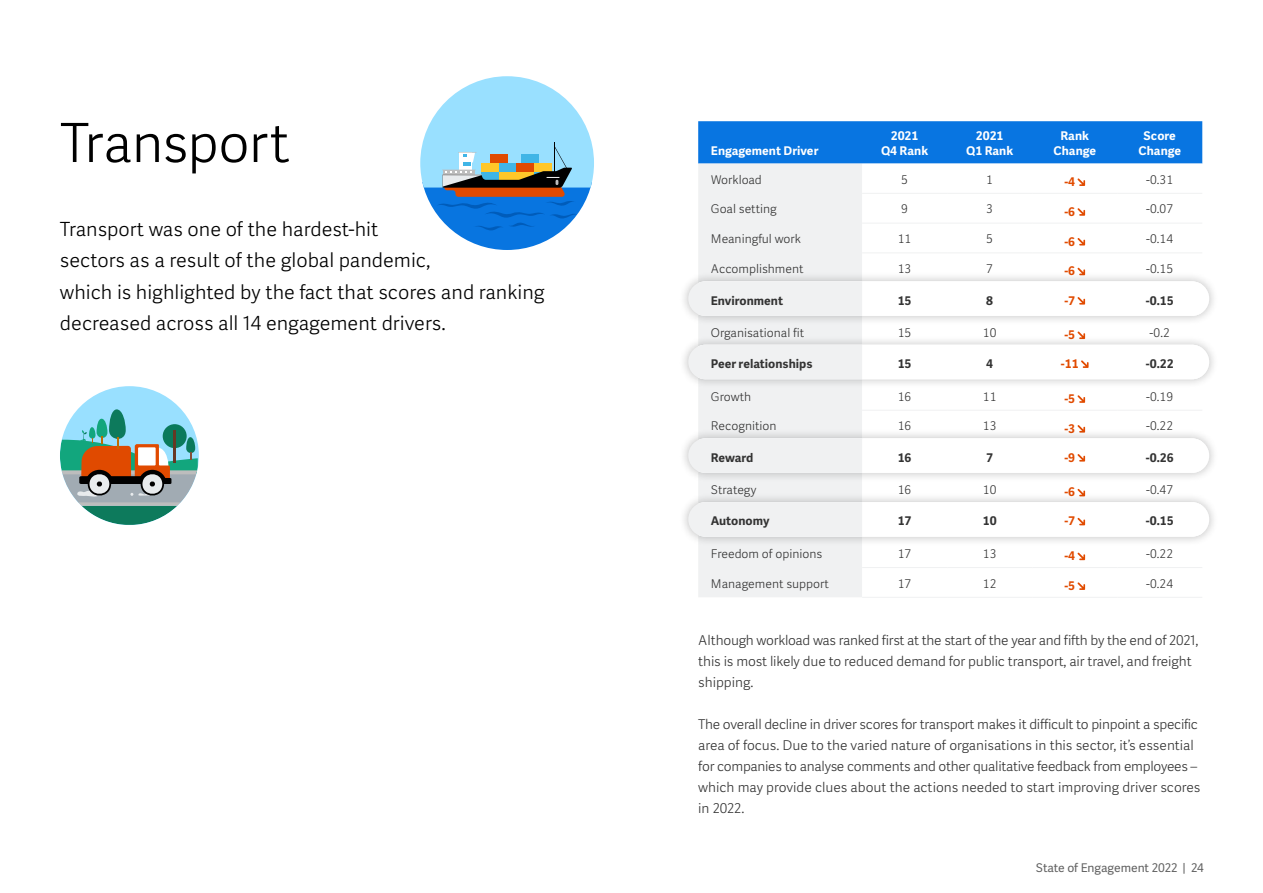
<style>
.page{position:relative;width:1263px;height:893px;background:#fff}
.page>*{position:absolute;margin:0;border:0;box-sizing:border-box;transform-origin:0 0}
.t1{font:300 54px "Workday Adelle Sans";letter-spacing:-.015em;color:#000}
.t2{font:300 19.5px/31.5px "Workday Adelle Sans";color:#000}
.t3{font:300 13.5px/21px "Workday Adelle Sans";letter-spacing:-.02em;color:#333}
.t4{font:300 12px "Workday Adelle Sans";color:#333}
.t5{font:700 12px "Workday Adelle Sans";color:#333}
.t6{font:700 12px/15px "Workday Adelle Sans";color:#fff;text-align:center}
.t7{font:700 12px "Workday Adelle Sans";color:#e14b00}
.t8{font:12px "Workday Adelle Sans";color:#616161}
</style>
<div class="page">
<div style="left:698px;top:121px;width:504px;height:43px;background:#0875e1"></div>
<div style="left:698px;top:164px;width:164px;height:433px;background:#f0f1f2"></div>
<hr style="left:862px;top:193px;width:85px;height:1px;background:#f0f1f2">
<hr style="left:947px;top:193px;width:85px;height:1px;background:#f0f1f2">
<hr style="left:1032px;top:193px;width:85px;height:1px;background:#f0f1f2">
<hr style="left:1117px;top:193px;width:85px;height:1px;background:#f0f1f2">
<hr style="left:862px;top:223px;width:85px;height:1px;background:#f0f1f2">
<hr style="left:947px;top:223px;width:85px;height:1px;background:#f0f1f2">
<hr style="left:1032px;top:223px;width:85px;height:1px;background:#f0f1f2">
<hr style="left:1117px;top:223px;width:85px;height:1px;background:#f0f1f2">
<hr style="left:862px;top:252px;width:85px;height:1px;background:#f0f1f2">
<hr style="left:947px;top:252px;width:85px;height:1px;background:#f0f1f2">
<hr style="left:1032px;top:252px;width:85px;height:1px;background:#f0f1f2">
<hr style="left:1117px;top:252px;width:85px;height:1px;background:#f0f1f2">
<hr style="left:862px;top:410px;width:85px;height:1px;background:#f0f1f2">
<hr style="left:947px;top:410px;width:85px;height:1px;background:#f0f1f2">
<hr style="left:1032px;top:410px;width:85px;height:1px;background:#f0f1f2">
<hr style="left:1117px;top:410px;width:85px;height:1px;background:#f0f1f2">
<hr style="left:862px;top:567px;width:85px;height:1px;background:#f0f1f2">
<hr style="left:947px;top:567px;width:85px;height:1px;background:#f0f1f2">
<hr style="left:1032px;top:567px;width:85px;height:1px;background:#f0f1f2">
<hr style="left:1117px;top:567px;width:85px;height:1px;background:#f0f1f2">
<hr style="left:862px;top:597px;width:85px;height:1px;background:#f0f1f2">
<hr style="left:947px;top:597px;width:85px;height:1px;background:#f0f1f2">
<hr style="left:1032px;top:597px;width:85px;height:1px;background:#f0f1f2">
<hr style="left:1117px;top:597px;width:85px;height:1px;background:#f0f1f2">
<svg style="left:1077px;top:178px;width:8px;height:8px"></svg>
<svg style="left:1077px;top:208px;width:8px;height:8px"></svg>
<svg style="left:1077px;top:238px;width:8px;height:7px"></svg>
<svg style="left:1077px;top:268px;width:8px;height:3px"></svg>
<svg style="left:1077px;top:331px;width:8px;height:4px"></svg>
<svg style="left:1077px;top:395px;width:8px;height:8px"></svg>
<svg style="left:1077px;top:489px;width:8px;height:3px"></svg>
<svg style="left:1077px;top:553px;width:8px;height:7px"></svg>
<svg style="left:1077px;top:582px;width:8px;height:8px"></svg>
<div style="left:679px;top:271px;width:539px;height:54px;background:#000;opacity:.25"></div>
<svg style="left:698px;top:281px;width:511px;height:35px"></svg>
<div style="left:679px;top:335px;width:539px;height:54px;background:#000;opacity:.25"></div>
<svg style="left:698px;top:345px;width:511px;height:34px"></svg>
<div style="left:679px;top:428px;width:539px;height:54px;background:#000;opacity:.25"></div>
<svg style="left:698px;top:425px;width:511px;height:48px"></svg>
<div style="left:679px;top:492px;width:539px;height:54px;background:#000;opacity:.25"></div>
<svg style="left:698px;top:502px;width:511px;height:35px"></svg>
<svg style="left:420px;top:76px;width:174px;height:174px"></svg>
<div style="left:60px;top:386px;width:139px;height:139px;background:#99e0ff;border-radius:50%"></div>
<svg style="left:60px;top:409px;width:138px;height:116px"></svg>
<h1 class="t1" style="left:60px;top:112px;width:231px">Transport</h1>
<h2 class="t2" style="left:60px;top:213px;width:486px">Transport was one of the hardest-hit<br>sectors as a result of the global pandemic,<br>which is highlighted by the fact that scores and ranking decreased across all 14 engagement drivers.</h2>
<p class="t6" style="left:711px;top:144px;width:109px">Engagement Driver</p>
<p class="t6" style="left:881px;top:129px;width:49px">2021<br>Q4 Rank</p>
<p class="t6" style="left:966px;top:129px;width:49px">2021<br>Q1 Rank</p>
<p class="t6" style="left:1053px;top:129px;width:44px">Rank<br>Change</p>
<p class="t6" style="left:1138px;top:129px;width:44px">Score<br>Change</p>
<p class="t4" style="left:711px;top:172px;width:52px">Workload</p>
<p class="t4" style="left:901px;top:172px;width:8px">5</p>
<p class="t4" style="left:986px;top:172px;width:8px">1</p>
<p class="t7" style="left:1064px;top:175px;width:12px">-4</p>
<p class="t4" style="left:1146px;top:172px;width:29px">-0.31</p>
<p class="t4" style="left:711px;top:202px;width:67px">Goal setting</p>
<p class="t4" style="left:901px;top:202px;width:8px">9</p>
<p class="t4" style="left:986px;top:202px;width:8px">3</p>
<p class="t7" style="left:1064px;top:204px;width:12px">-6</p>
<p class="t4" style="left:1146px;top:202px;width:29px">-0.07</p>
<p class="t4" style="left:711px;top:232px;width:92px">Meaningful work</p>
<p class="t4" style="left:898px;top:232px;width:15px">11</p>
<p class="t4" style="left:986px;top:232px;width:8px">5</p>
<p class="t7" style="left:1064px;top:234px;width:12px">-6</p>
<p class="t4" style="left:1146px;top:232px;width:29px">-0.14</p>
<p class="t4" style="left:711px;top:262px;width:94px">Accomplishment</p>
<p class="t4" style="left:898px;top:262px;width:15px">13</p>
<p class="t4" style="left:986px;top:262px;width:8px">7</p>
<p class="t7" style="left:1064px;top:264px;width:12px">-6</p>
<p class="t4" style="left:1146px;top:262px;width:29px">-0.15</p>
<p class="t4" style="left:738px;top:294px;width:44px">onment</p>
<p class="t7" style="left:1064px;top:296px;width:12px">-7</p>
<p class="t4" style="left:711px;top:325px;width:95px">Organisational fit</p>
<p class="t4" style="left:898px;top:325px;width:15px">15</p>
<p class="t4" style="left:983px;top:325px;width:15px">10</p>
<p class="t7" style="left:1064px;top:328px;width:12px">-5</p>
<p class="t4" style="left:1149px;top:325px;width:22px">-0.2</p>
<p class="t4" style="left:763px;top:357px;width:47px">ionships</p>
<p class="t7" style="left:1061px;top:359px;width:19px">-11</p>
<p class="t4" style="left:711px;top:389px;width:42px">Growth</p>
<p class="t4" style="left:898px;top:389px;width:15px">16</p>
<p class="t4" style="left:983px;top:389px;width:15px">11</p>
<p class="t7" style="left:1064px;top:391px;width:12px">-5</p>
<p class="t4" style="left:1146px;top:389px;width:29px">-0.19</p>
<p class="t4" style="left:711px;top:419px;width:67px">Recognition</p>
<p class="t4" style="left:898px;top:419px;width:15px">16</p>
<p class="t4" style="left:983px;top:419px;width:15px">13</p>
<p class="t7" style="left:1064px;top:421px;width:12px">-3</p>
<p class="t4" style="left:1146px;top:419px;width:29px">-0.22</p>
<p class="t4" style="left:744px;top:451px;width:8px">d</p>
<p class="t7" style="left:1064px;top:453px;width:12px">-9</p>
<p class="t4" style="left:711px;top:483px;width:47px">Strategy</p>
<p class="t4" style="left:898px;top:483px;width:15px">16</p>
<p class="t4" style="left:983px;top:483px;width:15px">10</p>
<p class="t7" style="left:1064px;top:485px;width:12px">-6</p>
<p class="t4" style="left:1146px;top:483px;width:29px">-0.47</p>
<p class="t7" style="left:1064px;top:517px;width:12px">-7</p>
<p class="t4" style="left:711px;top:547px;width:113px">Freedom of opinions</p>
<p class="t4" style="left:898px;top:547px;width:15px">17</p>
<p class="t4" style="left:983px;top:547px;width:15px">13</p>
<p class="t7" style="left:1064px;top:549px;width:12px">-4</p>
<p class="t4" style="left:1146px;top:547px;width:29px">-0.22</p>
<p class="t4" style="left:711px;top:576px;width:119px">Management support</p>
<p class="t4" style="left:898px;top:576px;width:15px">17</p>
<p class="t4" style="left:983px;top:576px;width:15px">12</p>
<p class="t7" style="left:1064px;top:578px;width:12px">-5</p>
<p class="t4" style="left:1146px;top:576px;width:29px">-0.24</p>
<p class="t5" style="left:711px;top:293px;width:74px">Environment</p>
<p class="t5" style="left:898px;top:293px;width:15px">15</p>
<p class="t5" style="left:986px;top:293px;width:8px">8</p>
<p class="t7" style="left:1064px;top:293px;width:12px">-7</p>
<p class="t5" style="left:1146px;top:293px;width:29px">-0.15</p>
<p class="t5" style="left:711px;top:356px;width:103px">Peer relationships</p>
<p class="t5" style="left:898px;top:356px;width:15px">15</p>
<p class="t5" style="left:986px;top:356px;width:8px">4</p>
<p class="t7" style="left:1061px;top:356px;width:19px">-11</p>
<p class="t5" style="left:1146px;top:356px;width:29px">-0.22</p>
<p class="t5" style="left:711px;top:450px;width:44px">Reward</p>
<p class="t5" style="left:898px;top:450px;width:15px">16</p>
<p class="t5" style="left:986px;top:450px;width:8px">7</p>
<p class="t7" style="left:1064px;top:450px;width:12px">-9</p>
<p class="t5" style="left:1146px;top:450px;width:29px">-0.26</p>
<p class="t5" style="left:711px;top:514px;width:60px">Autonomy</p>
<p class="t5" style="left:898px;top:514px;width:15px">17</p>
<p class="t5" style="left:983px;top:514px;width:15px">10</p>
<p class="t7" style="left:1064px;top:514px;width:12px">-7</p>
<p class="t5" style="left:1146px;top:514px;width:29px">-0.15</p>
<p class="t3" style="left:698px;top:630px;width:501px">Although workload was ranked first at the start of the year and fifth by the end of 2021, this is most likely due to reduced demand for public transport, air travel, and freight shipping.</p>
<p class="t3" style="left:698px;top:714px;width:504px">The overall decline in driver scores for transport makes it difficult to pinpoint a specific area of focus. Due to the varied nature of organisations in this sector, it’s essential for companies to analyse comments and other qualitative feedback from employees – which may provide clues about the actions needed to start improving driver scores in 2022.</p>
<p class="t8" style="left:1036px;top:861px;width:169px">State of Engagement 2022 | 24</p>
</div>
